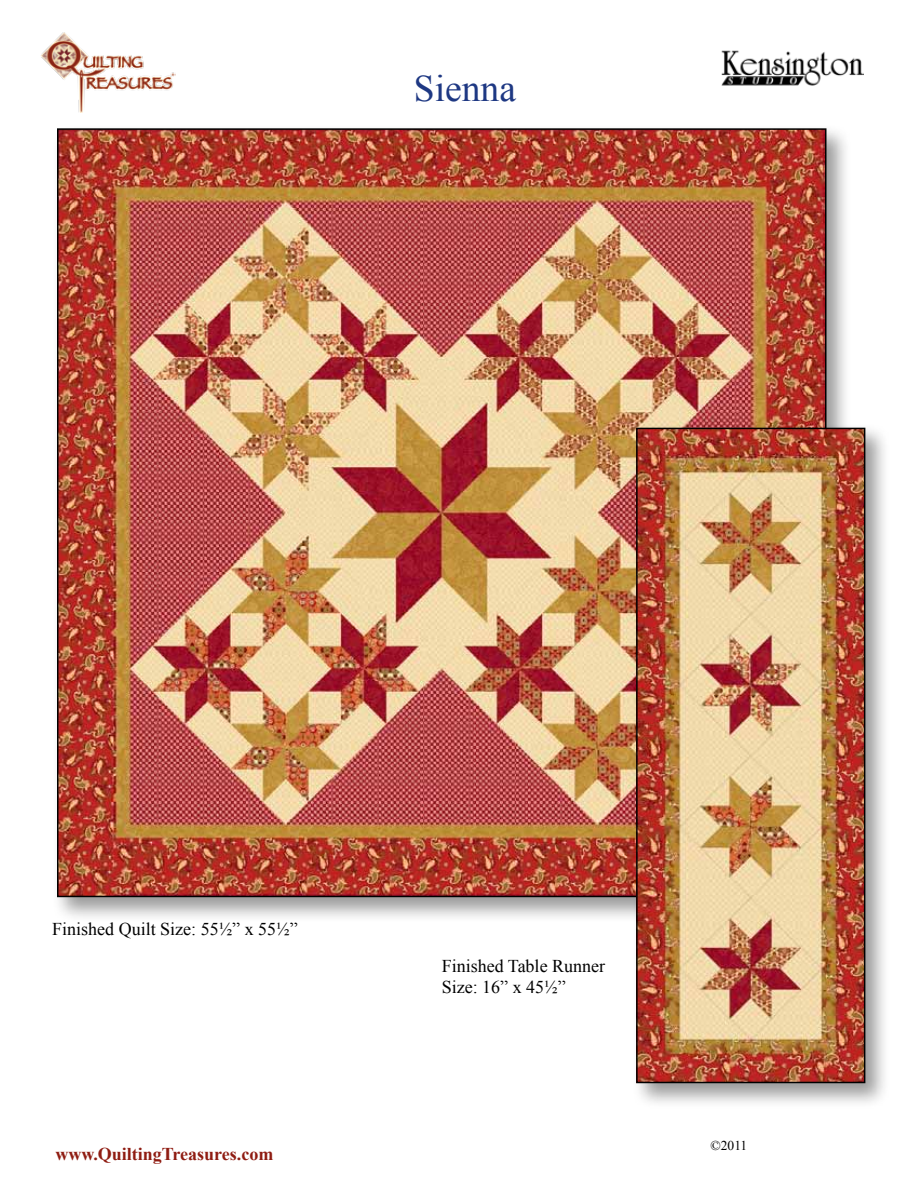
<style>
.page{position:relative;width:918px;height:1188px;background:#fff}
.page>*{position:absolute;margin:0;border:0;box-sizing:border-box;transform-origin:0 0}
.t1{font:37.5px "Times New Roman";color:#1e3883}
.t2{font:18px/21.6px "Times New Roman";color:#000}
.t3{font:700 18px "Times New Roman";color:#8f1c12}
.t4{font:13.5px "Times New Roman";color:#000}
</style>
<div class="page">
<div style="left:52px;top:124px;width:800px;height:799px;background:#000;opacity:.4"></div>
<img style="left:60px;top:131px;width:763px;height:763px">
<img style="left:41px;top:32px;width:135px;height:80px">
<img style="left:722px;top:50px;width:142px;height:36px">
<div style="left:631px;top:423px;width:260px;height:686px;background:#000;opacity:.4"></div>
<img style="left:639px;top:431px;width:223px;height:649px">
<div style="left:636px;top:428px;width:229px;height:655px;border:2px solid #000"></div>
<h1 class="t1" style="left:414px;top:63px;width:104px">Sienna</h1>
<p class="t2" style="left:52px;top:918px;width:247px">Finished Quilt Size: 55½” x 55½”</p>
<p class="t3" style="left:55px;top:1141px;width:219px">www.QuiltingTreasures.com</p>
<p class="t2" style="left:442px;top:955px;width:165px">Finished Table Runner<br>Size: 16” x 45½”</p>
<p class="t4" style="left:711px;top:1136px;width:38px">©2011</p>
</div>
